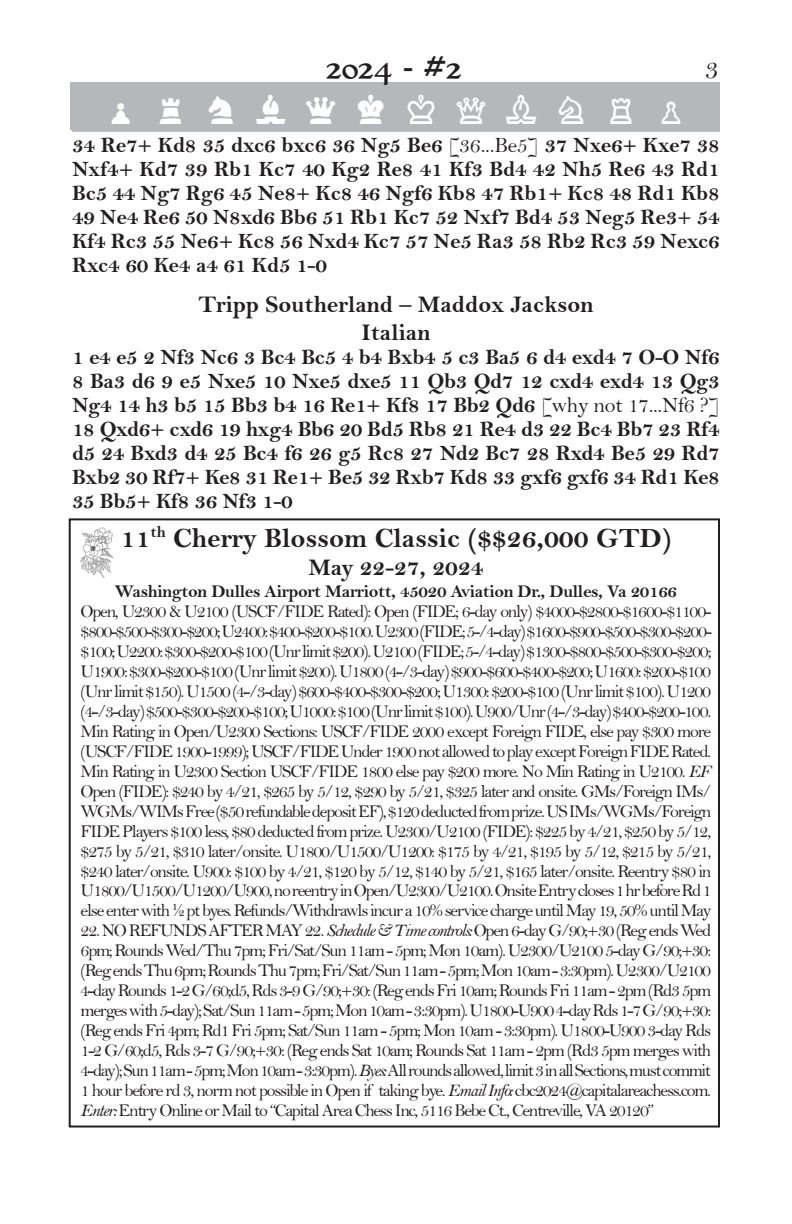
<style>
.page{position:relative;width:792px;height:1224px;background:#fff}
.page>*{position:absolute;margin:0;border:0;box-sizing:border-box;transform-origin:0 0}
.t1{font:36px "Chess Piece";letter-spacing:.39em;color:#fff}
.t2{font:28px "Bell MT Bold";color:#231f20}
.t3{font:28px "Mary Jane Antique";color:#231f20}
.t4{font:28px "Bell";color:#231f20}
.t5{font:24px/28px "Bell MT Bold";color:#231f20;text-align:center}
.t6{font:22px/24px "Bell MT Bold";letter-spacing:-.02em;color:#231f20;text-align:justify}
.t7{font:18px/20px "Bell";letter-spacing:-.07em;color:#231f20;text-align:justify}
.t8{font:18px "Bell MT Bold";letter-spacing:-.02em;color:#231f20}
.s1{font-family:"Bell"}
.s2{font-family:"Bell MT Italic"}
</style>
<div class="page">
<img style="left:80px;top:528px;width:34px;height:50px">
<div style="left:70px;top:82px;width:650px;height:48px;background:#b6b7bb"></div>
<div style="left:72px;top:90px;width:648px;height:42px;border:2px solid #b6b7bb"></div>
<h2 class="t3" style="left:326px;top:43px;width:137px">2024 - #2</h2>
<h2 class="t4" style="left:705px;top:52px;width:15px">3</h2>
<h1 class="t1" style="left:103px;top:90px;width:588px">otjnwlkqbhrp</h1>
<p class="t6" style="left:72px;top:132px;width:649px">34 Re7+ Kd8 35 dxc6 bxc6 36 Ng5 Be6 <span class="s1">[36...Be5]</span> 37 Nxe6+ Kxe7 38<br>Nxf4+ Kd7 39 Rb1 Kc7 40 Kg2 Re8 41 Kf3 Bd4 42 Nh5 Re6 43 Rd1<br>Bc5 44 Ng7 Rg6 45 Ne8+ Kc8 46 Ngf6 Kb8 47 Rb1+ Kc8 48 Rd1 Kb8<br>49 Ne4 Re6 50 N8xd6 Bb6 51 Rb1 Kc7 52 Nxf7 Bd4 53 Neg5 Re3+ 54<br>Kf4 Rc3 55 Ne6+ Kc8 56 Nxd4 Kc7 57 Ne5 Ra3 58 Rb2 Rc3 59 Nexc6<br>Rxc4 60 Ke4 a4 61 Kd5 1-0</p>
<h3 class="t5" style="left:198px;top:290px;width:397px">Tripp Southerland – Maddox Jackson<br>Italian</h3>
<p class="t6" style="left:72px;top:344px;width:649px">1 e4 e5 2 Nf3 Nc6 3 Bc4 Bc5 4 b4 Bxb4 5 c3 Ba5 6 d4 exd4 7 O-O Nf6<br>8 Ba3 d6 9 e5 Nxe5 10 Nxe5 dxe5 11 Qb3 Qd7 12 cxd4 exd4 13 Qg3<br>Ng4 14 h3 b5 15 Bb3 b4 16 Re1+ Kf8 17 Bb2 Qd6 <span class="s1">[why not 17...Nf6 ?] </span>18 Qxd6+ cxd6 19 hxg4 Bb6 20 Bd5 Rb8 21 Re4 d3 22 Bc4 Bb7 23 Rf4 d5 24 Bxd3 d4 25 Bc4 f6 26 g5 Rc8 27 Nd2 Bc7 28 Rxd4 Be5 29 Rd7<br>Bxb2 30 Rf7+ Ke8 31 Re1+ Be5 32 Rxb7 Kd8 33 gxf6 gxf6 34 Rd1 Ke8<br>35 Bb5+ Kf8 36 Nf3 1-0</p>
<h2 class="t2" style="left:121px;top:521px;width:552px">11<sup>th</sup> Cherry Blossom Classic ($$26,000 GTD)</h2>
<h3 class="t5" style="left:308px;top:553px;width:177px">May 22-27, 2024</h3>
<p class="t8" style="left:115px;top:580px;width:564px">Washington Dulles Airport Marriott, 45020 Aviation Dr., Dulles, Va 20166</p>
<p class="t7" style="left:81px;top:601px;width:633px">Open, U2300 &amp; U2100 (USCF/FIDE Rated): Open (FIDE; 6-day only) $4000-$2800-$1600-$1100- $800-$500-$300-$200;U2400:$400-$200-$100.U2300 (FIDE;5-/4-day) $1600-$900-$500-$300-$200- $100; U2200: $300-$200-$100 (Unr limit $200). U2100 (FIDE; 5-/4-day) $1300-$800-$500-$300-$200; U1900: $300-$200-$100 (Unr limit $200). U1800 (4-/3-day) $900-$600-$400-$200; U1600: $200-$100 (Unr limit $150). U1500 (4-/3-day) $600-$400-$300-$200; U1300: $200-$100 (Unr limit $100). U1200 (4-/3-day) $500-$300-$200-$100; U1000: $100 (Unr limit $100). U900/Unr (4-/3-day) $400-$200-100.<br>Min Rating in Open/U2300 Sections: USCF/FIDE 2000 except Foreign FIDE, else pay $300 more (USCF/FIDE 1900-1999); USCF/FIDE Under 1900 not allowed to play except Foreign FIDE Rated.<br>Min Rating in U2300 Section USCF/FIDE 1800 else pay $200 more. No Min Rating in U2100. <span class="s2">EF </span>Open (FIDE): $240 by 4/21, $265 by 5/12, $290 by 5/21, $325 later and onsite. GMs/Foreign IMs/ WGMs/WIMs Free ($50 refundable deposit EF), $120 deducted from prize. US IMs/WGMs/Foreign FIDE Players $100 less, $80 deducted from prize. U2300/U2100 (FIDE): $225 by 4/21, $250 by 5/12, $275 by 5/21, $310 later/onsite. U1800/U1500/U1200: $175 by 4/21, $195 by 5/12, $215 by 5/21, $240 later/onsite. U900: $100 by 4/21, $120 by 5/12, $140 by 5/21, $165 later/onsite. Reentry $80 in U1800/U1500/U1200/U900, no reentry in Open/U2300/U2100. Onsite Entry closes 1 hr before Rd 1 else enter with ½ pt byes. Refunds/Withdrawls incur a 10% service charge until May 19, 50% until May</p>
<p class="t7" style="left:81px;top:921px;width:632px">22. NO REFUNDS AFTER MAY 22. <span class="s2">Schedule &amp; Time controls:</span> Open 6-day G/90;+30 (Reg ends Wed 6pm; Rounds Wed/Thu 7pm; Fri/Sat/Sun 11am - 5pm; Mon 10am). U2300/U2100 5-day G/90;+30: (Reg ends Thu 6pm; Rounds Thu 7pm; Fri/Sat/Sun 11am - 5pm; Mon 10am - 3:30pm). U2300/U2100<br>4-day Rounds 1-2 G/60;d5, Rds 3-9 G/90;+30: (Reg ends Fri 10am; Rounds Fri 11am - 2pm (Rd3 5pm merges with 5-day); Sat/Sun 11am - 5pm; Mon 10am - 3:30pm). U1800-U900 4-day Rds 1-7 G/90;+30: (Reg ends Fri 4pm; Rd1 Fri 5pm; Sat/Sun 11am - 5pm; Mon 10am - 3:30pm). U1800-U900 3-day Rds 1-2 G/60;d5, Rds 3-7 G/90;+30: (Reg ends Sat 10am; Rounds Sat 11am - 2pm (Rd3 5pm merges with 4-day); Sun 11am - 5pm; Mon 10am - 3:30pm). <span class="s2">Byes:</span>All rounds allowed, limit 3 in all Sections, must commit 1 hour before rd 3, norm not possible in Open if taking bye. <span class="s2">Email Info:</span> cbc2024@capitalareachess.com.<br><span class="s2">Enter:</span> Entry Online or Mail to “Capital Area Chess Inc, 5116 Bebe Ct., Centreville, VA 20120”</p>
</div>
